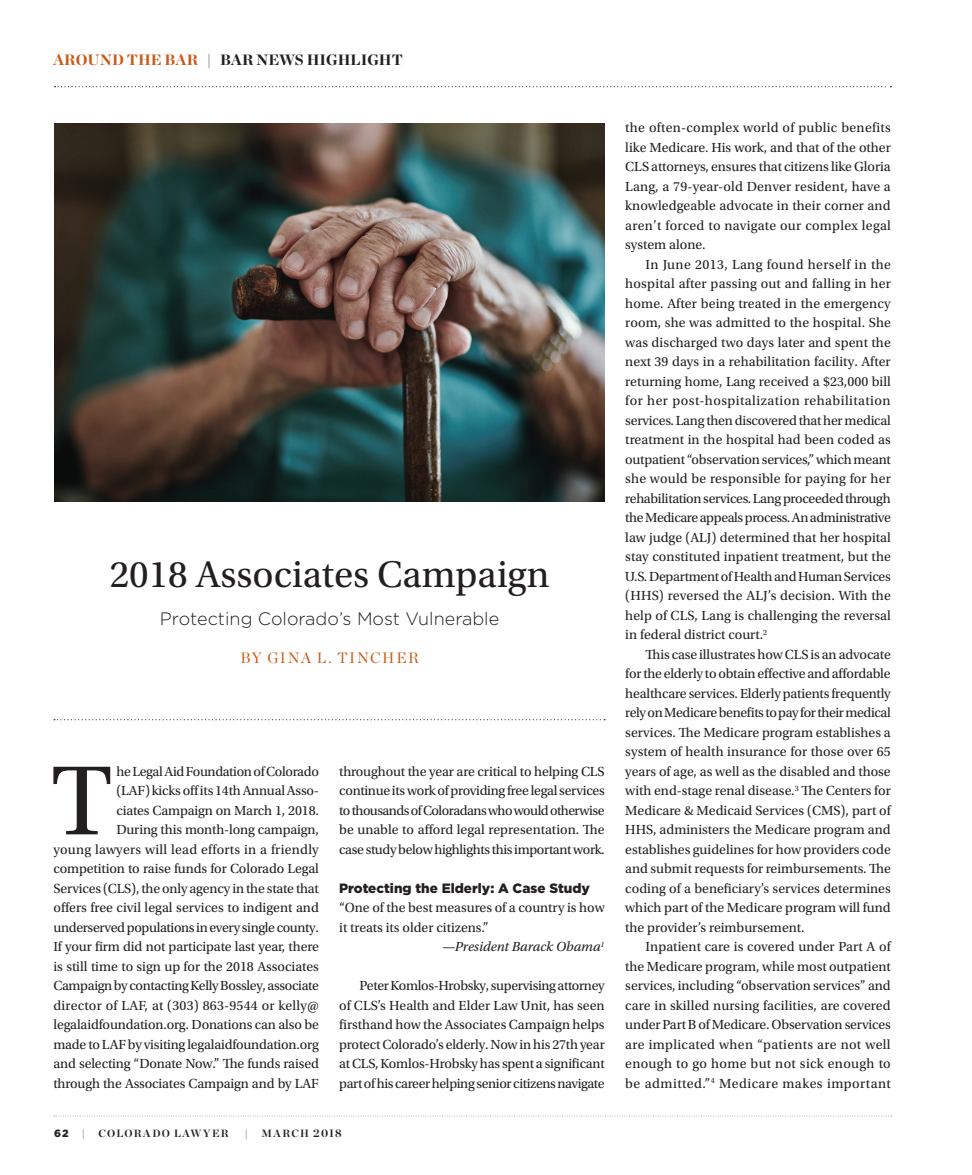
<style>
.page{position:relative;width:972px;height:1175px;background:#fff}
.page>*{position:absolute;margin:0;border:0;box-sizing:border-box;transform-origin:0 0}
.Body_IntroPar{font:103.5px "Utopia Std";color:#231f20}
.Headline{font:39px "Utopia Std";color:#231f20}
.Dek{font:300 18px "Gotham";color:#231f20}
.t1{font:900 15px "Chronicle Display";color:#231f20}
.Byline{font:15px "Chronicle Display";letter-spacing:.11em;color:#c85b18}
.t2{font:900 15px "Chronicle Display";color:#c85b18}
.Body_Text{font:13.8px/19.5px "Utopia Std";color:#231f20;text-align:justify}
.Body_IntroPar-2{font:13.8px/19.5px "Utopia Std";letter-spacing:-.01em;color:#231f20;text-align:right}
.Body_Text-2{font:italic 13.8px "Utopia Std";color:#231f20}
.Body_Subhead{font:900 13.5px "Gotham";color:#231f20}
.t3{font:700 10.5px "Chronicle Display";letter-spacing:.12em;color:#231f20}
.t4{font:900 10.5px "Gotham";color:#231f20}
.s1{color:#c85b18}
.s2{font-size:11.25px}
</style>
<div class="page">
<svg style="left:54px;top:1115px;width:838px;height:1px"></svg>
<svg style="left:55px;top:86px;width:836px;height:1px"></svg>
<svg style="left:54px;top:719px;width:551px;height:1px"></svg>
<img style="left:54px;top:123px;width:551px;height:378px">
<p class="t1" style="left:54px;top:48px;width:350px"><span class="s1">TITLE</span> | SUB TITLE| BAR NEWS HIGHLIGHT</p>
<p class="t2" style="left:53px;top:48px;width:146px">AROUND THE BAR</p>
<p class="Headline" style="left:110px;top:553px;width:441px">2018 Associates Campaign</p>
<p class="Dek" style="left:160px;top:607px;width:341px">Protecting Colorado’s Most Vulnerable</p>
<p class="Byline" style="left:240px;top:646px;width:180px">BY GINA L. TINCHER</p>
<p class="Body_IntroPar-2" style="left:53px;top:762px;width:267px">he Legal Aid Foundation of Colorado<br>(LAF) kicks off its 14th Annual Asso-<br>ciates Campaign on March 1, 2018.<br>During this month-long campaign,<br>young lawyers will lead efforts in a friendly competition to raise funds for Colorado Legal Services (CLS), the only agency in the state that offers free civil legal services to indigent and underserved populations in every single county.<br>If your firm did not participate last year, there is still time to sign up for the 2018 Associates Campaign by contacting Kelly Bossley, associate director of LAF, at (303) 863-9544 or kelly@ legalaidfoundation.org. Donations can also be made to LAF by visiting legalaidfoundation.org and selecting “Donate Now.” The funds raised through the Associates Campaign and by LAF</p>
<p class="Body_IntroPar-2" style="left:339px;top:762px;width:267px;text-align:justify">throughout the year are critical to helping CLS continue its work of providing free legal services to thousands of Coloradans who would otherwise be unable to afford legal representation. The case study below highlights this important work.</p>
<p class="Body_IntroPar" style="left:51px;top:745px;width:62px">T</p>
<p class="Body_Subhead" style="left:339px;top:878px;width:252px">Protecting the Elderly: A Case Study</p>
<p class="Body_Text" style="left:339px;top:898px;width:267px">“One of the best measures of a country is how it treats its older citizens.”</p>
<p class="Body_Text-2" style="left:442px;top:939px;width:165px">—President Barack Obama<sup>1</sup></p>
<p class="Body_Text" style="left:339px;top:976px;width:267px;text-indent:20px">Peter Komlos-Hrobsky, supervising attorney of CLS’s Health and Elder Law Unit, has seen firsthand how the Associates Campaign helps protect Colorado’s elderly. Now in his 27th year at CLS, Komlos-Hrobsky has spent a significant part of his career helping senior citizens navigate</p>
<p class="t4" style="left:54px;top:1126px;width:16px">62</p>
<p class="t3" style="left:82px;top:1125px;width:5px">|</p>
<p class="t3" style="left:98px;top:1125px;width:132px">COLORADO LAWYER</p>
<p class="t3" style="left:245px;top:1125px;width:5px">|</p>
<p class="t3" style="left:261px;top:1125px;width:82px">MARCH <span class="s2">2018</span></p>
<p class="Body_Text" style="left:625px;top:118px;width:267px">the often-complex world of public benefits like Medicare. His work, and that of the other CLS attorneys, ensures that citizens like Gloria Lang, a 79-year-old Denver resident, have a knowledgeable advocate in their corner and aren’t forced to navigate our complex legal system alone.</p>
<p class="Body_Text" style="left:625px;top:255px;width:267px;text-indent:20px">In June 2013, Lang found herself in the hospital after passing out and falling in her home. After being treated in the emergency room, she was admitted to the hospital. She was discharged two days later and spent the next 39 days in a rehabilitation facility. After returning home, Lang received a $23,000 bill for her post-hospitalization rehabilitation services. Lang then discovered that her medical treatment in the hospital had been coded as outpatient “observation services,” which meant she would be responsible for paying for her rehabilitation services. Lang proceeded through the Medicare appeals process. An administrative law judge (ALJ) determined that her hospital stay constituted inpatient treatment, but the U.S. Department of Health and Human Services (HHS) reversed the ALJ’s decision. With the help of CLS, Lang is challenging the reversal in federal district court.<sup>2</sup></p>
<p class="Body_Text" style="left:625px;top:645px;width:267px;text-indent:20px">This case illustrates how CLS is an advocate for the elderly to obtain effective and affordable healthcare services. Elderly patients frequently rely on Medicare benefits to pay for their medical services. The Medicare program establishes a system of health insurance for those over 65 years of age, as well as the disabled and those with end-stage renal disease.<sup>3</sup> The Centers for Medicare &amp; Medicaid Services (CMS), part of HHS, administers the Medicare program and establishes guidelines for how providers code and submit requests for reimbursements. The coding of a beneficiary’s services determines which part of the Medicare program will fund the provider’s reimbursement.</p>
<p class="Body_Text" style="left:625px;top:937px;width:267px;text-indent:20px">Inpatient care is covered under Part A of the Medicare program, while most outpatient services, including “observation services” and care in skilled nursing facilities, are covered under Part B of Medicare. Observation services are implicated when “patients are not well enough to go home but not sick enough to be admitted.”<sup>4</sup> Medicare makes important</p>
</div>
